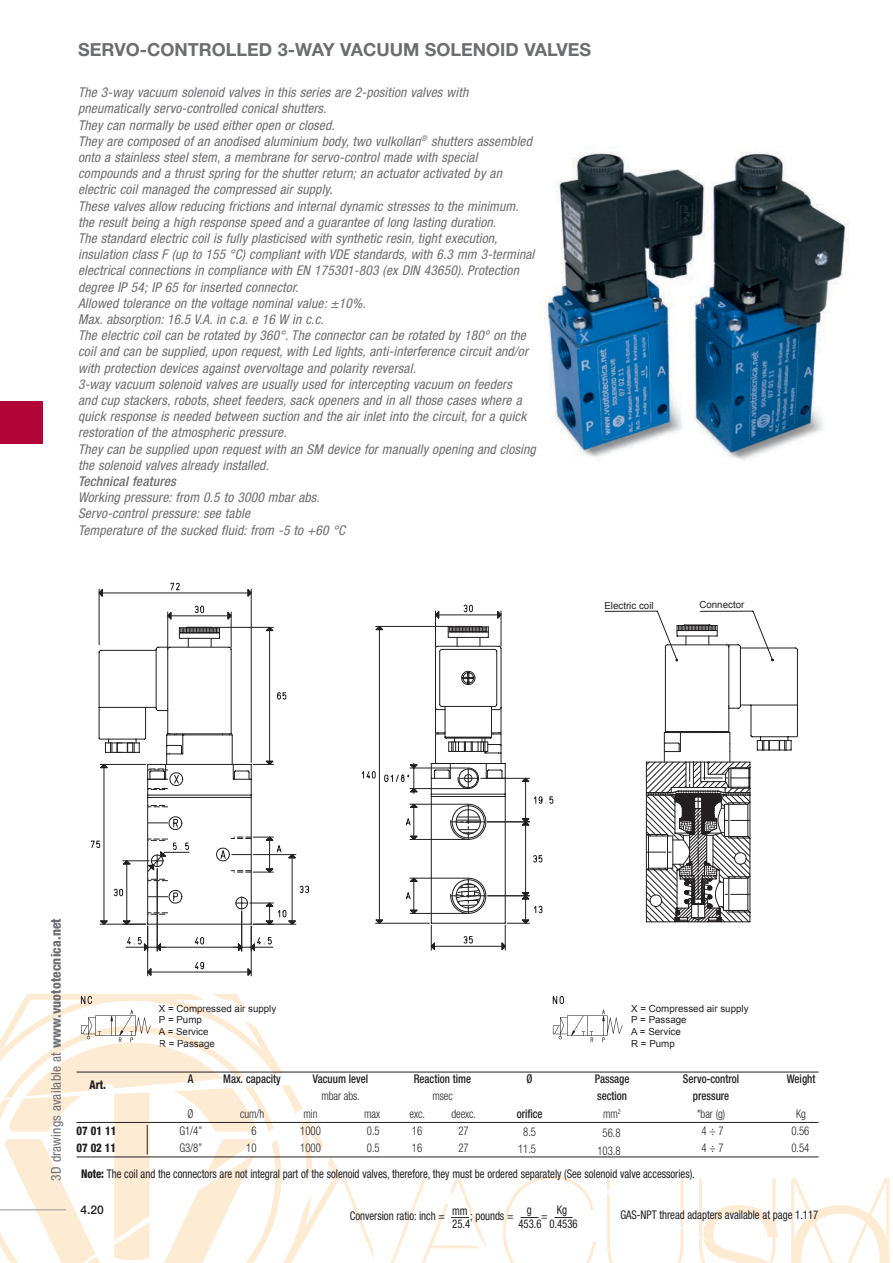
<style>
.page{position:relative;width:893px;height:1263px;background:#fff}
.page>*{position:absolute;margin:0;border:0;box-sizing:border-box;transform-origin:0 0}
.t1{font:700 18px "Helvetica Neue";color:#6c6d70}
.t2{font:italic condensed 13.5px/16.2px "Helvetica Neue";letter-spacing:.01em;color:#6c6d70}
.t3{font:condensed 13.5px "Helvetica Neue";letter-spacing:.01em;color:#6c6d70}
.t4{font:italic 500 condensed 13.5px "Helvetica Neue";letter-spacing:.01em;color:#6c6d70}
.t5{font:condensed 12px "Helvetica Neue";letter-spacing:-.005em;color:#231f20;scale:.9 1}
.t6{font:300 condensed 12px "Helvetica Neue";letter-spacing:-.005em;color:#231f20;scale:.9 1}
.t7{font:500 condensed 12px "Helvetica Neue";color:#231f20;scale:.9 1}
.t8{font:800 condensed 12px "Helvetica Neue";color:#231f20;scale:.9 1}
.t9{font:500 12px "Helvetica Neue";color:#231f20}
.t10{font:9.75px/11.7px "Arial";color:#231f20}
.s1{font-weight:800}
</style>
<div class="page">
<svg style="left:0;top:841px;width:342px;height:422px"></svg>
<div style="left:0;top:401px;width:43px;height:42px;background:#b10439"></div>
<hr style="left:77px;top:1072px;width:742px;height:1px;background:#231f20">
<hr style="left:77px;top:1122px;width:742px;height:1px;background:#231f20">
<hr style="left:77px;top:1156px;width:742px;height:1px;background:#231f20">
<svg style="left:159px;top:1005px;width:117px;height:9px"></svg>
<div style="left:160px;top:1016px;width:42px;height:9px;background:#fff"></div>
<svg style="left:159px;top:1028px;width:56px;height:21px"></svg>
<svg style="left:91px;top:582px;width:223px;height:397px"></svg>
<img style="left:539px;top:152px;width:310px;height:308px">
<svg style="left:0;top:1125px;width:259px;height:138px"></svg>
<svg style="left:81px;top:993px;width:70px;height:49px"></svg>
<svg style="left:342px;top:604px;width:548px;height:659px"></svg>
<h1 class="t1" style="left:78px;top:39px;width:514px">SERVO-CONTROLLED 3-WAY VACUUM SOLENOID VALVES</h1>
<p class="t2" style="left:78px;top:84px;width:459px">The 3-way vacuum solenoid valves in this series are 2-position valves with pneumatically servo-controlled conical shutters.<br>They can normally be used either open or closed.<br>They are composed of an anodised aluminium body, two vulkollan<sup>®</sup> shutters assembled onto a stainless steel stem, a membrane for servo-control made with special compounds and a thrust spring for the shutter return; an actuator activated by an electric coil managed the compressed air supply.<br>These valves allow reducing frictions and internal dynamic stresses to the minimum. the result being a high response speed and a guarantee of long lasting duration.<br>The standard electric coil is fully plasticised with synthetic resin, tight execution, insulation class F (up to 155 °C) compliant with VDE standards, with 6.3 mm 3-terminal electrical connections in compliance with EN 175301-803 (ex DIN 43650). Protection degree IP 54; IP 65 for inserted connector.<br>Allowed tolerance on the voltage nominal value: ±10%.<br>Max. absorption: 16.5 V.A. in c.a. e 16 W in c.c.<br>The electric coil can be rotated by 360°. The connector can be rotated by 180° on the coil and can be supplied, upon request, with Led lights, anti-interference circuit and/or with protection devices against overvoltage and polarity reversal.<br>3-way vacuum solenoid valves are usually used for intercepting vacuum on feeders<br>and cup stackers, robots, sheet feeders, sack openers and in all those cases where a quick response is needed between suction and the air inlet into the circuit, for a quick restoration of the atmospheric pressure.<br>They can be supplied upon request with an SM device for manually opening and closing the solenoid valves already installed.</p>
<p class="t4" style="left:78px;top:473px;width:99px">Technical features</p>
<p class="t2" style="left:78px;top:489px;width:269px">Working pressure: from 0.5 to 3000 mbar abs.<br>Servo-control pressure: see table<br>Temperature of the sucked fluid: from -5 to +60 °C</p>
<p class="t10" style="left:604px;top:599px;width:51px">Electric coil</p>
<p class="t10" style="left:699px;top:599px;width:46px">Connector</p>
<p class="t10" style="left:615px;top:601px;width:46px">Connector</p>
<p class="t3" style="left:48px;top:1181px;width:264px;rotate:-90deg">3D drawings available at <span class="s1">www.vuototecnica.net</span></p>
<p class="t8" style="left:90px;top:1078px;width:20px">Art.</p>
<p class="t10" style="left:234px;top:1000px;width:44px">P = Pump</p>
<p class="t10" style="left:172px;top:1001px;width:58px">P = Pump<br>A = Service<br>R = Passage</p>
<p class="t10" style="left:159px;top:1002px;width:119px">X = Compressed air supply<br>P = Pump<br>A = Service<br>R = Passage</p>
<p class="t10" style="left:613px;top:997px;width:57px">P = Passage<br>A = Service<br>R = Pump</p>
<p class="t10" style="left:631px;top:1002px;width:119px">X = Compressed air supply<br>P = Passage<br>A = Service<br>R = Pump</p>
<p class="t7" style="left:188px;top:1072px;width:8px">A</p>
<p class="t7" style="left:223px;top:1072px;width:66px">Max. capacity</p>
<p class="t7" style="left:313px;top:1072px;width:63px">Vacuum level</p>
<p class="t7" style="left:414px;top:1072px;width:65px">Reaction time</p>
<p class="t7" style="left:527px;top:1072px;width:8px">Ø</p>
<p class="t7" style="left:595px;top:1072px;width:40px">Passage</p>
<p class="t7" style="left:683px;top:1072px;width:64px">Servo-control</p>
<p class="t7" style="left:787px;top:1072px;width:33px">Weight</p>
<p class="t6" style="left:321px;top:1089px;width:44px">mbar abs.</p>
<p class="t6" style="left:432px;top:1089px;width:24px">msec</p>
<p class="t7" style="left:597px;top:1089px;width:35px">section</p>
<p class="t7" style="left:693px;top:1089px;width:42px">pressure</p>
<p class="t6" style="left:188px;top:1106px;width:8px">Ø</p>
<p class="t6" style="left:240px;top:1106px;width:28px">cum/h</p>
<p class="t6" style="left:304px;top:1106px;width:17px">min</p>
<p class="t6" style="left:364px;top:1106px;width:19px">max</p>
<p class="t6" style="left:410px;top:1106px;width:19px">exc.</p>
<p class="t6" style="left:451px;top:1106px;width:29px">deexc.</p>
<p class="t7" style="left:517px;top:1106px;width:30px">orifice</p>
<p class="t6" style="left:603px;top:1106px;width:21px">mm<sup>2</sup></p>
<p class="t6" style="left:697px;top:1106px;width:33px">*bar (g)</p>
<p class="t6" style="left:796px;top:1106px;width:13px">Kg</p>
<p class="t8" style="left:77px;top:1123px;width:46px">07 01 11</p>
<p class="t6" style="left:179px;top:1124px;width:27px">G1/4”</p>
<p class="t6" style="left:251px;top:1124px;width:7px">6</p>
<p class="t6" style="left:300px;top:1124px;width:24px">1000</p>
<p class="t6" style="left:367px;top:1124px;width:16px">0.5</p>
<p class="t6" style="left:412px;top:1124px;width:13px">16</p>
<p class="t6" style="left:458px;top:1124px;width:13px">27</p>
<p class="t6" style="left:523px;top:1124px;width:16px">8.5</p>
<p class="t6" style="left:603px;top:1126px;width:22px">56.8</p>
<p class="t6" style="left:701px;top:1124px;width:26px">4 ÷ 7</p>
<p class="t6" style="left:791px;top:1124px;width:21px">0.56</p>
<p class="t8" style="left:77px;top:1140px;width:45px">07 02 11</p>
<p class="t6" style="left:179px;top:1141px;width:27px">G3/8”</p>
<p class="t6" style="left:246px;top:1141px;width:13px">10</p>
<p class="t6" style="left:300px;top:1141px;width:24px">1000</p>
<p class="t6" style="left:367px;top:1141px;width:16px">0.5</p>
<p class="t6" style="left:412px;top:1141px;width:13px">16</p>
<p class="t6" style="left:458px;top:1141px;width:13px">27</p>
<p class="t6" style="left:518px;top:1142px;width:22px">11.5</p>
<p class="t6" style="left:597px;top:1143px;width:27px">103.8</p>
<p class="t6" style="left:701px;top:1141px;width:26px">4 ÷ 7</p>
<p class="t6" style="left:791px;top:1141px;width:21px">0.54</p>
<p class="t5" style="left:81px;top:1166px;width:683px"><span class="s1">Note:</span> The coil and the connectors are not integral part of the solenoid valves, therefore, they must be ordered separately (See solenoid valve accessories).</p>
<p class="t9" style="left:81px;top:1202px;width:25px">4.20</p>
<p class="t5" style="left:452px;top:1204px;width:19px">mm</p>
<p class="t5" style="left:527px;top:1202px;width:7px">g</p>
<p class="t5" style="left:557px;top:1203px;width:13px">Kg</p>
<p class="t5" style="left:350px;top:1208px;width:107px">Conversion ratio: inch =</p>
<p class="t5" style="left:470px;top:1208px;width:50px">; pounds =</p>
<p class="t5" style="left:620px;top:1208px;width:221px">GAS-NPT thread adapters available at page 1.117</p>
<p class="t5" style="left:541px;top:1208px;width:9px">=</p>
<p class="t5" style="left:452px;top:1216px;width:22px">25.4</p>
<p class="t5" style="left:518px;top:1216px;width:67px">453.6 0.4536</p>
</div>
